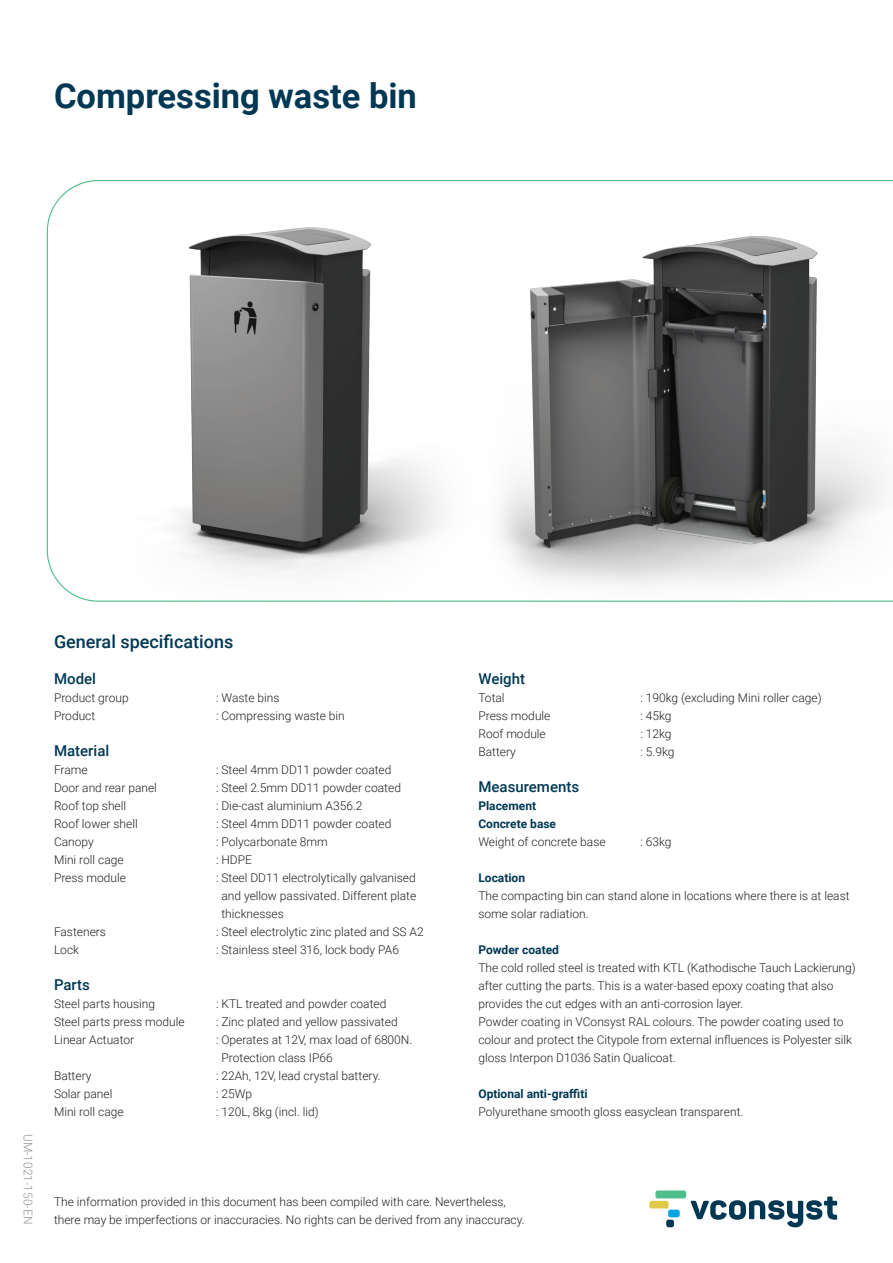
<style>
.page{position:relative;width:893px;height:1263px;background:#fff}
.page>*{position:absolute;margin:0;border:0;box-sizing:border-box;transform-origin:0 0}
.t1{font:700 34.5px "Roboto";color:#003854}
.t2{font:500 18px "Roboto";color:#003854}
.t3{font:500 15px "Roboto";color:#003854}
.t4{font:300 12px/18px "Roboto";color:#231f20}
.t5{font:700 12px/18px "Roboto";color:#003854}
.t6{font:300 12px "Roboto";color:#939598}
</style>
<div class="page">
<svg style="left:690px;top:1196px;width:147px;height:31px"></svg>
<div style="left:668px;top:1209px;width:12px;height:8px;background:#05a4e0;border-radius:2px"></div>
<div style="left:666px;top:1219px;width:8px;height:8px;background:#003854;border-radius:2px"></div>
<div style="left:649px;top:1201px;width:20px;height:7px;background:#dec949;border-radius:2px"></div>
<div style="left:655px;top:1190px;width:31px;height:8px;background:#4fbd8c;border-radius:2px"></div>
<svg style="left:47px;top:180px;width:846px;height:422px"></svg>
<h1 class="t1" style="left:54px;top:72px;width:364px">Compressing waste bin</h1>
<p class="t6" style="left:36px;top:1134px;width:92px;rotate:90deg">UM-1021-150-EN</p>
<h2 class="t2" style="left:54px;top:629px;width:181px">General specifications</h2>
<p class="t3" style="left:54px;top:668px;width:43px">Model</p>
<p class="t4" style="left:54px;top:688px;width:76px">Product group</p>
<p class="t4" style="left:216px;top:688px;width:65px">: Waste bins</p>
<p class="t4" style="left:54px;top:706px;width:43px">Product</p>
<p class="t4" style="left:216px;top:706px;width:130px">: Compressing waste bin</p>
<p class="t3" style="left:54px;top:740px;width:57px">Material</p>
<p class="t4" style="left:54px;top:760px;width:35px">Frame</p>
<p class="t4" style="left:216px;top:760px;width:177px">: Steel 4mm DD11 powder coated</p>
<p class="t4" style="left:54px;top:778px;width:104px">Door and rear panel</p>
<p class="t4" style="left:216px;top:778px;width:186px">: Steel 2.5mm DD11 powder coated</p>
<p class="t4" style="left:54px;top:796px;width:74px">Roof top shell</p>
<p class="t4" style="left:216px;top:796px;width:148px">: Die-cast aluminium A356.2</p>
<p class="t4" style="left:54px;top:814px;width:85px">Roof lower shell</p>
<p class="t4" style="left:216px;top:814px;width:177px">: Steel 4mm DD11 powder coated</p>
<p class="t4" style="left:54px;top:832px;width:41px">Canopy</p>
<p class="t4" style="left:216px;top:832px;width:113px">: Polycarbonate 8mm</p>
<p class="t4" style="left:54px;top:850px;width:71px">Mini roll cage</p>
<p class="t4" style="left:216px;top:850px;width:38px">: HDPE</p>
<p class="t4" style="left:54px;top:868px;width:74px">Press module</p>
<p class="t4" style="left:221px;top:868px;width:196px;text-align:justify;text-indent:-5px">: Steel DD11 electrolytically galvanised and yellow passivated. Different plate thicknesses</p>
<p class="t4" style="left:54px;top:922px;width:54px">Fasteners</p>
<p class="t4" style="left:216px;top:922px;width:209px">: Steel electrolytic zinc plated and SS A2</p>
<p class="t4" style="left:54px;top:940px;width:27px">Lock</p>
<p class="t4" style="left:216px;top:940px;width:184px">: Stainless steel 316, lock body PA6</p>
<p class="t3" style="left:54px;top:974px;width:37px">Parts</p>
<p class="t4" style="left:54px;top:994px;width:103px">Steel parts housing</p>
<p class="t4" style="left:216px;top:994px;width:172px">: KTL treated and powder coated</p>
<p class="t4" style="left:54px;top:1012px;width:132px">Steel parts press module</p>
<p class="t4" style="left:216px;top:1012px;width:183px">: Zinc plated and yellow passivated</p>
<p class="t4" style="left:54px;top:1030px;width:82px">Linear Actuator</p>
<p class="t4" style="left:221px;top:1030px;width:192px;text-indent:-5px">: Operates at 12V, max load of 6800N.<br>Protection class IP66</p>
<p class="t4" style="left:54px;top:1066px;width:39px">Battery</p>
<p class="t4" style="left:216px;top:1066px;width:166px">: 22Ah, 12V, lead crystal battery.</p>
<p class="t4" style="left:54px;top:1084px;width:60px">Solar panel</p>
<p class="t4" style="left:216px;top:1084px;width:38px">: 25Wp</p>
<p class="t4" style="left:54px;top:1102px;width:71px">Mini roll cage</p>
<p class="t4" style="left:216px;top:1102px;width:104px">: 120L, 8kg (incl. lid)</p>
<p class="t3" style="left:478px;top:668px;width:48px">Weight</p>
<p class="t4" style="left:478px;top:688px;width:28px">Total</p>
<p class="t4" style="left:640px;top:688px;width:183px">: 190kg (excluding Mini roller cage)</p>
<p class="t4" style="left:478px;top:706px;width:74px">Press module</p>
<p class="t4" style="left:640px;top:706px;width:33px">: 45kg</p>
<p class="t4" style="left:478px;top:724px;width:69px">Roof module</p>
<p class="t4" style="left:640px;top:724px;width:33px">: 12kg</p>
<p class="t4" style="left:478px;top:742px;width:39px">Battery</p>
<p class="t4" style="left:640px;top:742px;width:36px">: 5.9kg</p>
<p class="t3" style="left:478px;top:776px;width:102px">Measurements</p>
<p class="t5" style="left:478px;top:796px;width:79px">Placement<br>Concrete base</p>
<p class="t4" style="left:478px;top:832px;width:129px">Weight of concrete base</p>
<p class="t4" style="left:640px;top:832px;width:33px">: 63kg</p>
<p class="t5" style="left:478px;top:868px;width:48px">Location</p>
<p class="t4" style="left:478px;top:886px;width:373px">The compacting bin can stand alone in locations where there is at least some solar radiation.</p>
<p class="t5" style="left:478px;top:940px;width:82px">Powder coated</p>
<p class="t4" style="left:478px;top:958px;width:379px">The cold rolled steel is treated with KTL (Kathodische Tauch Lackierung) after cutting the parts. This is a water-based epoxy coating that also provides the cut edges with an anti-corrosion layer.<br>Powder coating in VConsyst RAL colours. The powder coating used to colour and protect the Citypole from external influences is Polyester silk gloss Interpon D1036 Satin Qualicoat.</p>
<p class="t5" style="left:478px;top:1084px;width:111px">Optional anti-graffiti</p>
<p class="t4" style="left:478px;top:1102px;width:266px">Polyurethane smooth gloss easyclean transparent.</p>
<p class="t4" style="left:54px;top:1192px;width:472px">The information provided in this document has been compiled with care. Nevertheless, there may be imperfections or inaccuracies. No rights can be derived from any inaccuracy.</p>
</div>
